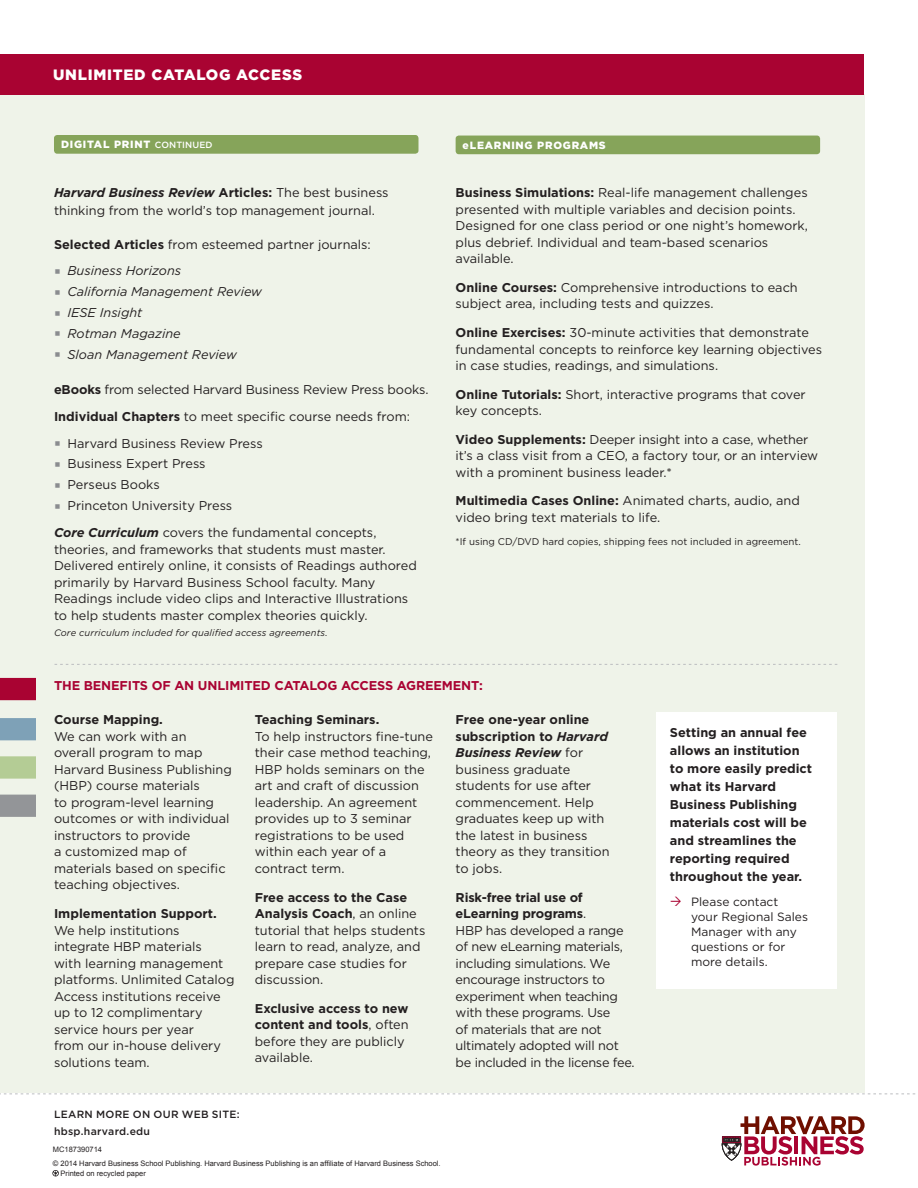
<style>
.page{position:relative;width:918px;height:1188px;background:#fff}
.page>*{position:absolute;margin:0;border:0;box-sizing:border-box;transform-origin:0 0}
.Intro_paragraph{font:900 15px "Gotham";letter-spacing:.05em;color:#fff}
.body{font:12.75px/16.5px "Gotham";color:#231f20}
.body-2{font:12.75px/16.5px "Gotham";letter-spacing:-.02em;color:#231f20}
.body-3{font:700 12.75px/18px "Gotham";color:#231f20}
.t1{font:italic 12.75px "Gotham";color:#231f20}
.body-4{font:700 12.75px "Gotham";letter-spacing:-.01em;color:#a90332}
.body-5{font:12px/15px "Gotham";color:#231f20}
.t2{font:500 10.5px/16.5px "Gotham";letter-spacing:.025em;color:#231f20}
.description{font:900 10.5px "Gotham";letter-spacing:.075em;color:#fff}
.body-6{font:9.75px "Gotham";color:#231f20}
.body-7{font:italic 9.3px "Gotham";letter-spacing:.01em;color:#231f20}
.other_items_title{font:7.5px/10.5px "Arial";color:#231f20}
.s1{font-weight:500;font-size:9px}
.s2{font-weight:700;font-style:italic}
.s3{font-weight:700}
</style>
<div class="page">
<div style="left:0;top:94px;width:864px;height:1000px;background:#eff3e9"></div>
<svg style="left:722px;top:1116px;width:143px;height:50px"></svg>
<svg style="left:0;top:1094px;width:915px;height:1px"></svg>
<div style="left:0;top:54px;width:864px;height:40px;background:#a90332"></div>
<svg style="left:53px;top:1171px;width:5px;height:5px"></svg>
<svg style="left:0;top:677px;width:35px;height:140px"></svg>
<svg style="left:55px;top:664px;width:783px;height:1px"></svg>
<div style="left:656px;top:712px;width:181px;height:277px;background:#fff"></div>
<div style="left:54px;top:135px;width:364px;height:19px;background:#86a45a;border-radius:3px"></div>
<div style="left:456px;top:136px;width:364px;height:18px;background:#86a45a;border-radius:3px"></div>
<p class="Intro_paragraph" style="left:53px;top:65px;width:251px">UNLIMITED CATALOG ACCESS</p>
<p class="description" style="left:61px;top:137px;width:153px">DIGITAL PRINT <span class="s1">CONTINUED</span></p>
<p class="description" style="left:463px;top:138px;width:145px">eLEARNING PROGRAMS</p>
<p class="body" style="left:54px;top:183px;width:336px;line-height:18px"><span class="s2">Harvard Business Review</span> <span class="s3">Articles:</span> The best business thinking from the world’s top management journal.</p>
<p class="body" style="left:54px;top:236px;width:318px"><span class="s3">Selected Articles</span> from esteemed partner journals:</p>
<p class="t1" style="left:68px;top:263px;width:115px">Business Horizons</p>
<p class="t1" style="left:68px;top:284px;width:196px">California Management Review</p>
<p class="t1" style="left:68px;top:304px;width:76px">IESE Insight</p>
<p class="t1" style="left:68px;top:325px;width:115px">Rotman Magazine</p>
<p class="t1" style="left:68px;top:346px;width:171px">Sloan Management Review</p>
<p class="body" style="left:54px;top:381px;width:376px"><span class="s3">eBooks</span> from selected Harvard Business Review Press books.</p>
<p class="body" style="left:54px;top:408px;width:358px"><span class="s3">Individual Chapters</span> to meet specific course needs from:</p>
<p class="body" style="left:68px;top:435px;width:197px">Harvard Business Review Press</p>
<p class="body" style="left:68px;top:455px;width:140px">Business Expert Press</p>
<p class="body" style="left:68px;top:476px;width:94px">Perseus Books</p>
<p class="body" style="left:68px;top:497px;width:166px">Princeton University Press</p>
<p class="body" style="left:54px;top:524px;width:364px"><span class="s2">Core Curriculum</span> covers the fundamental concepts, theories, and frameworks that students must master.<br>Delivered entirely online, it consists of Readings authored primarily by Harvard Business School faculty. Many Readings include video clips and Interactive Illustrations to help students master complex theories quickly.</p>
<p class="body-7" style="left:54px;top:627px;width:275px">Core curriculum included for qualified access agreements.</p>
<p class="body" style="left:456px;top:184px;width:354px"><span class="s3">Business Simulations:</span> Real-life management challenges presented with multiple variables and decision points.<br>Designed for one class period or one night’s homework, plus debrief. Individual and team-based scenarios available.</p>
<p class="body" style="left:456px;top:279px;width:344px"><span class="s3">Online Courses:</span> Comprehensive introductions to each subject area, including tests and quizzes.</p>
<p class="body" style="left:456px;top:324px;width:368px"><span class="s3">Online Exercises:</span> 30-minute activities that demonstrate fundamental concepts to reinforce key learning objectives in case studies, readings, and simulations.</p>
<p class="body" style="left:456px;top:386px;width:352px"><span class="s3">Online Tutorials:</span> Short, interactive programs that cover key concepts.</p>
<p class="body" style="left:456px;top:431px;width:364px"><span class="s3">Video Supplements:</span> Deeper insight into a case, whether it’s a class visit from a CEO, a factory tour, or an interview with a prominent business leader.*</p>
<p class="body" style="left:456px;top:492px;width:346px"><span class="s3">Multimedia Cases Online:</span> Animated charts, audio, and video bring text materials to life.</p>
<p class="body-6" style="left:456px;top:536px;width:347px">*If using CD/DVD hard copies, shipping fees not included in agreement.</p>
<p class="body-4" style="left:54px;top:677px;width:431px">THE BENEFITS OF AN UNLIMITED CATALOG ACCESS AGREEMENT:</p>
<p class="body" style="left:54px;top:711px;width:179px"><span class="s3">Course Mapping.<br></span>We can work with an<br>overall program to map<br>Harvard Business Publishing (HBP) course materials<br>to program-level learning outcomes or with individual instructors to provide<br>a customized map of materials based on specific teaching objectives.</p>
<p class="body" style="left:54px;top:905px;width:182px"><span class="s3">Implementation Support.<br></span>We help institutions integrate HBP materials<br>with learning management platforms. Unlimited Catalog<br>Access institutions receive up to 12 complimentary service hours per year<br>from our in-house delivery solutions team.</p>
<p class="body" style="left:255px;top:711px;width:180px"><span class="s3">Teaching Seminars.<br></span>To help instructors fine-tune their case method teaching,<br>HBP holds seminars on the art and craft of discussion leadership. An agreement provides up to 3 seminar registrations to be used within each year of a contract term.</p>
<p class="body" style="left:255px;top:889px;width:172px"><span class="s3">Free access to the Case<br>Analysis Coach</span>, an online tutorial that helps students learn to read, analyze, and prepare case studies for discussion.</p>
<p class="body" style="left:255px;top:1000px;width:155px"><span class="s3">Exclusive access to new content and tools</span>, often before they are publicly available.</p>
<p class="body" style="left:456px;top:711px;width:155px"><span class="s3">Free one-year online subscription to</span> <span class="s2">Harvard<br>Business Review</span> for business graduate students for use after commencement. Help graduates keep up with the latest in business theory as they transition to jobs.</p>
<p class="body-2" style="left:456px;top:889px;width:181px"><span class="s3">Risk-free trial use of eLearning programs</span>.<br>HBP has developed a range of new eLearning materials, including simulations. We encourage instructors to experiment when teaching with these programs. Use<br>of materials that are not ultimately adopted will not be included in the license fee.</p>
<p class="t2" style="left:54px;top:1106px;width:187px">LEARN MORE ON OUR WEB SITE: hbsp.harvard.edu</p>
<p class="other_items_title" style="left:53px;top:1144px;width:51px">MC187390714</p>
<p class="other_items_title" style="left:61px;top:1158px;width:382px;text-indent:-8px">© 2014 Harvard Business School Publishing. Harvard Business Publishing is an affiliate of Harvard Business School.<br>Printed on recycled paper</p>
<p class="body-3" style="left:670px;top:724px;width:144px">Setting an annual fee allows an institution to more easily predict what its Harvard<br>Business Publishing materials cost will be and streamlines the reporting required throughout the year.</p>
<p class="body-5" style="left:691px;top:894px;width:118px">Please contact your Regional Sales<br>Manager with any questions or for more details.</p>
</div>
